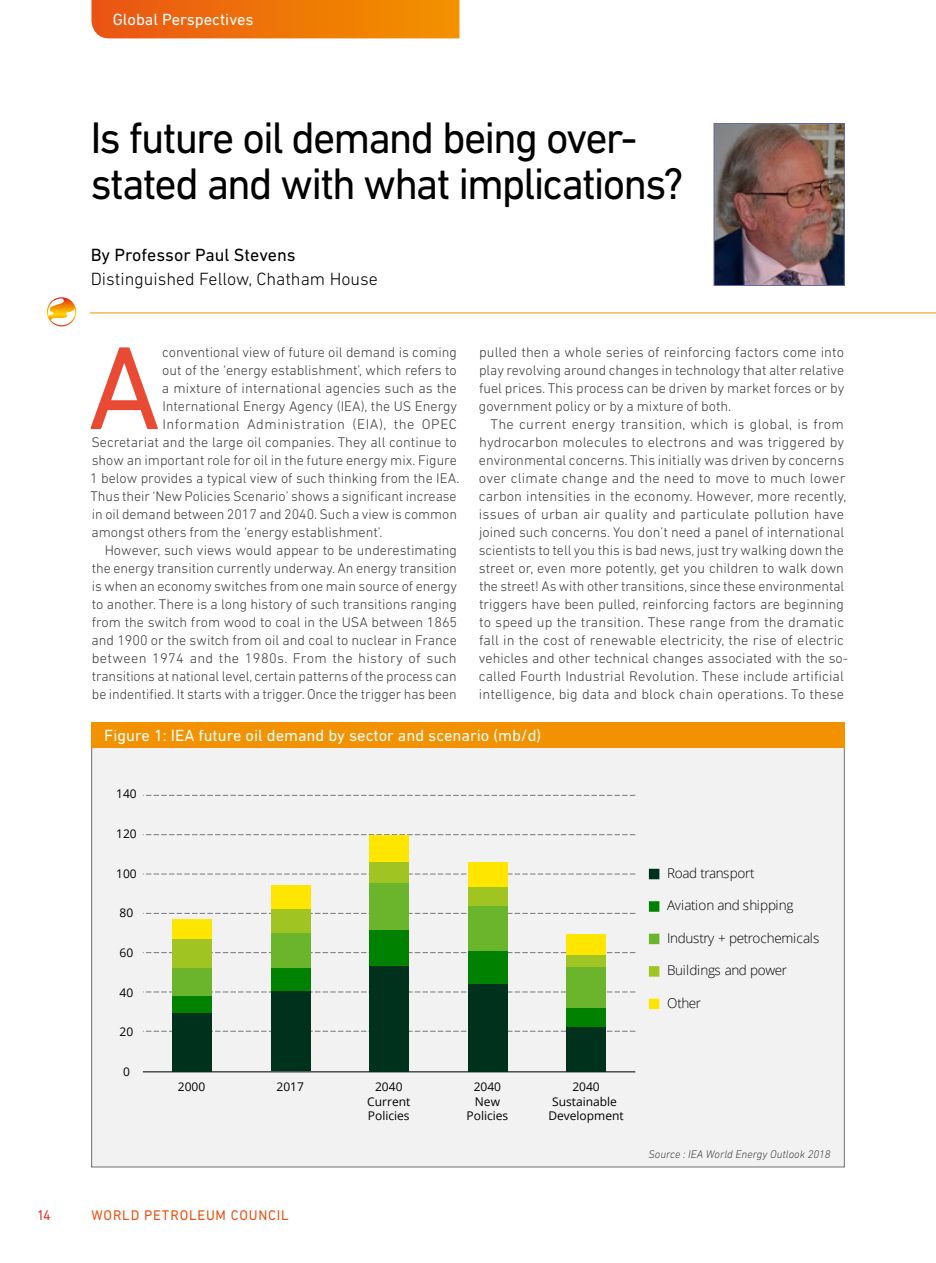
<style>
.page{position:relative;width:936px;height:1263px;background:#fff}
.page>*{position:absolute;margin:0;border:0;box-sizing:border-box;transform-origin:0 0}
.t1{font:120.15px "DIN Next LT Pro";color:#e94a34}
.t2{font:45px/46.5px "DIN Next LT Pro";letter-spacing:-.045em;color:#000}
.t3{font:300 18px "DIN Next LT Pro";color:#000}
.t4{font:18px "DIN Next LT Pro";color:#000}
.t5{font:16.5px "DIN Next LT Pro";color:#fff}
.t6{font:300 14.25px/18px "DIN Next LT Pro";color:#3c3c3b;text-align:justify}
.t7{font:300 14.25px "DIN Next LT Pro";letter-spacing:.02em;color:#3c3c3b}
.t8{font:300 14.25px "DIN Next LT Pro";letter-spacing:.035em;color:#3c3c3b}
.t9{font:14.25px "DIN Next LT Pro";letter-spacing:.06em;color:#e95314}
.t10{font:14.25px "DIN Next LT Pro";color:#e63024}
.t11{font:300 13.5px "Open Sans";letter-spacing:-.03em;color:#000}
.t12{font:12px/14.4px "Open Sans";color:#000;text-align:center}
.t13{font:italic 300 11.25px "DIN Next LT Pro";color:#3c3c3b}
</style>
<div class="page">
<svg style="left:91px;top:0;width:368px;height:38px;background:#ee7409"></svg>
<svg style="left:47px;top:297px;width:29px;height:29px"></svg>
<hr style="left:90px;top:313px;width:845px;height:1px;background:#f39200">
<img style="left:715px;top:125px;width:127px;height:159px">
<div style="left:713px;top:123px;width:131px;height:163px;border:1px solid #696aa8"></div>
<div style="left:92px;top:742px;width:752px;height:425px;background:#f2f2f2"></div>
<hr style="left:143px;top:1071px;width:492px;height:1px;background:#1c1c1b">
<svg style="left:143px;top:1031px;width:492px;height:1px"></svg>
<svg style="left:143px;top:992px;width:492px;height:1px"></svg>
<svg style="left:143px;top:952px;width:492px;height:1px"></svg>
<svg style="left:143px;top:913px;width:492px;height:1px"></svg>
<svg style="left:143px;top:874px;width:492px;height:1px"></svg>
<svg style="left:143px;top:834px;width:492px;height:1px"></svg>
<svg style="left:143px;top:795px;width:492px;height:1px"></svg>
<div style="left:566px;top:1026px;width:39px;height:45px;background:#00311c"></div>
<div style="left:468px;top:983px;width:39px;height:88px;background:#00311c"></div>
<div style="left:369px;top:966px;width:40px;height:105px;background:#00311c"></div>
<div style="left:271px;top:990px;width:39px;height:81px;background:#00311c"></div>
<div style="left:172px;top:1012px;width:40px;height:59px;background:#00311c"></div>
<div style="left:566px;top:1008px;width:39px;height:18px;background:#008100"></div>
<div style="left:468px;top:951px;width:39px;height:32px;background:#008100"></div>
<div style="left:369px;top:930px;width:40px;height:36px;background:#008100"></div>
<div style="left:271px;top:968px;width:39px;height:22px;background:#008100"></div>
<div style="left:172px;top:996px;width:40px;height:16px;background:#008100"></div>
<div style="left:566px;top:967px;width:39px;height:41px;background:#6bb52d"></div>
<div style="left:468px;top:905px;width:39px;height:46px;background:#6bb52d"></div>
<div style="left:369px;top:883px;width:40px;height:47px;background:#6bb52d"></div>
<div style="left:271px;top:933px;width:39px;height:35px;background:#6bb52d"></div>
<div style="left:172px;top:967px;width:40px;height:29px;background:#6bb52d"></div>
<div style="left:566px;top:954px;width:39px;height:13px;background:#a0c522"></div>
<div style="left:468px;top:887px;width:39px;height:18px;background:#a0c522"></div>
<div style="left:369px;top:861px;width:40px;height:22px;background:#a0c522"></div>
<div style="left:271px;top:908px;width:39px;height:25px;background:#a0c522"></div>
<div style="left:172px;top:939px;width:40px;height:28px;background:#a0c522"></div>
<div style="left:566px;top:934px;width:39px;height:20px;background:#ffe600"></div>
<div style="left:468px;top:862px;width:39px;height:25px;background:#ffe600"></div>
<div style="left:369px;top:835px;width:40px;height:26px;background:#ffe600"></div>
<div style="left:271px;top:885px;width:39px;height:23px;background:#ffe600"></div>
<div style="left:172px;top:919px;width:40px;height:20px;background:#ffe600"></div>
<svg style="left:649px;top:901px;width:10px;height:11px"></svg>
<svg style="left:649px;top:934px;width:10px;height:10px"></svg>
<svg style="left:649px;top:966px;width:10px;height:11px"></svg>
<svg style="left:649px;top:998px;width:10px;height:11px"></svg>
<svg style="left:649px;top:869px;width:10px;height:10px"></svg>
<div style="left:91px;top:722px;width:753px;height:26px;background:#f39200"></div>
<p class="t10" style="left:37px;top:1207px;width:15px">14</p>
<p class="t5" style="left:113px;top:10px;width:142px">Global Perspectives</p>
<h2 class="t2" style="left:90px;top:114px;width:594px">Is future oil demand being over&shy;stated and with what implications?</h2>
<p class="t4" style="left:91px;top:244px;width:206px">By Professor Paul Stevens</p>
<p class="t3" style="left:91px;top:268px;width:288px">Distinguished Fellow, Chatham House</p>
<h1 class="t1" style="left:88px;top:319px;width:74px">A</h1>
<p class="t6" style="left:162px;top:343px;width:296px">conventional view of future oil demand is coming</p>
<p class="t6" style="left:162px;top:361px;width:296px">out of the ‘energy establishment’, which refers to</p>
<p class="t6" style="left:162px;top:379px;width:296px">a mixture of international agencies such as the</p>
<p class="t6" style="left:162px;top:397px;width:296px">International Energy Agency (IEA), the US Energy</p>
<p class="t8" style="left:162px;top:416px;width:296px">Information Administration (EIA), the OPEC</p>
<p class="t6" style="left:91px;top:433px;width:367px">Secretariat and the large oil companies. They all continue to</p>
<p class="t6" style="left:92px;top:451px;width:366px">show an important role for oil in the future energy mix. Figure</p>
<p class="t6" style="left:90px;top:469px;width:371px">1 below provides a typical view of such thinking from the IEA.</p>
<p class="t6" style="left:91px;top:487px;width:367px">Thus their ‘New Policies Scenario’ shows a significant increase</p>
<p class="t6" style="left:92px;top:505px;width:366px">in oil demand between 2017 and 2040. Such a view is common</p>
<p class="t6" style="left:91px;top:523px;width:293px">amongst others from the ‘energy establishment’.</p>
<p class="t6" style="left:105px;top:541px;width:354px">However, such views would appear to be underestimating</p>
<p class="t6" style="left:92px;top:559px;width:366px">the energy transition currently underway. An energy transition</p>
<p class="t6" style="left:92px;top:577px;width:366px">is when an economy switches from one main source of energy</p>
<p class="t6" style="left:92px;top:595px;width:366px">to another. There is a long history of such transitions ranging</p>
<p class="t6" style="left:92px;top:613px;width:367px">from the switch from wood to coal in the USA between 1865</p>
<p class="t6" style="left:91px;top:631px;width:367px">and 1900 or the switch from oil and coal to nuclear in France</p>
<p class="t7" style="left:92px;top:650px;width:366px">between 1974 and the 1980s. From the history of such</p>
<p class="t6" style="left:92px;top:667px;width:366px">transitions at national level, certain patterns of the process can</p>
<p class="t6" style="left:92px;top:685px;width:366px">be indentified. It starts with a trigger. Once the trigger has been</p>
<p class="t6" style="left:479px;top:343px;width:367px">pulled then a whole series of reinforcing factors come into play revolving around changes in technology that alter relative fuel prices. This process can be driven by market forces or by government policy or by a mixture of both.</p>
<p class="t6" style="left:479px;top:415px;width:371px;text-align:center">The current energy transition, which is global, is from hydrocarbon molecules to electrons and was triggered by environmental concerns. This initially was driven by concerns over climate change and the need to move to much lower carbon intensities in the economy. However, more recently, issues of urban air quality and particulate pollution have joined such concerns. You don’t need a panel of international scientists to tell you this is bad news, just try walking down the street or, even more potently, get you children to walk down the street! As with other transitions, since these environmental triggers have been pulled, reinforcing factors are beginning to speed up the transition. These range from the dramatic fall in the cost of renewable electricity, the rise of electric vehicles and other technical changes associated with the so&shy;called Fourth Industrial Revolution. These include artificial intelligence, big data and block chain operations. To these</p>
<p class="t5" style="left:104px;top:726px;width:438px">Figure 1: IEA future oil demand by sector and scenario (mb/d)</p>
<p class="t12" style="left:116px;top:786px;width:22px">140</p>
<p class="t12" style="left:116px;top:826px;width:22px">120</p>
<p class="t12" style="left:116px;top:866px;width:22px">100</p>
<p class="t12" style="left:120px;top:905px;width:15px">80</p>
<p class="t12" style="left:120px;top:945px;width:15px">60</p>
<p class="t12" style="left:120px;top:985px;width:15px">40</p>
<p class="t12" style="left:120px;top:1024px;width:15px">20</p>
<p class="t12" style="left:123px;top:1064px;width:8px">0</p>
<p class="t12" style="left:466px;top:1079px;width:43px">2040<br>New<br>Policies</p>
<p class="t12" style="left:367px;top:1079px;width:45px">2040<br>Current<br>Policies</p>
<p class="t12" style="left:178px;top:1079px;width:29px">2000</p>
<p class="t12" style="left:276px;top:1079px;width:29px">2017</p>
<p class="t12" style="left:548px;top:1079px;width:77px">2040<br>Sustainable<br>Development</p>
<p class="t9" style="left:91px;top:1207px;width:199px">WORLD PETROLEUM COUNCIL</p>
<p class="t11" style="left:667px;top:863px;width:89px">Road transport</p>
<p class="t11" style="left:667px;top:896px;width:128px">Aviation and shipping</p>
<p class="t11" style="left:667px;top:929px;width:154px">Industry + petrochemicals</p>
<p class="t11" style="left:667px;top:961px;width:122px">Buildings and power</p>
<p class="t11" style="left:667px;top:994px;width:36px">Other</p>
<p class="t13" style="left:648px;top:1147px;width:184px">Source : IEA World Energy Outlook 2018</p>
</div>
